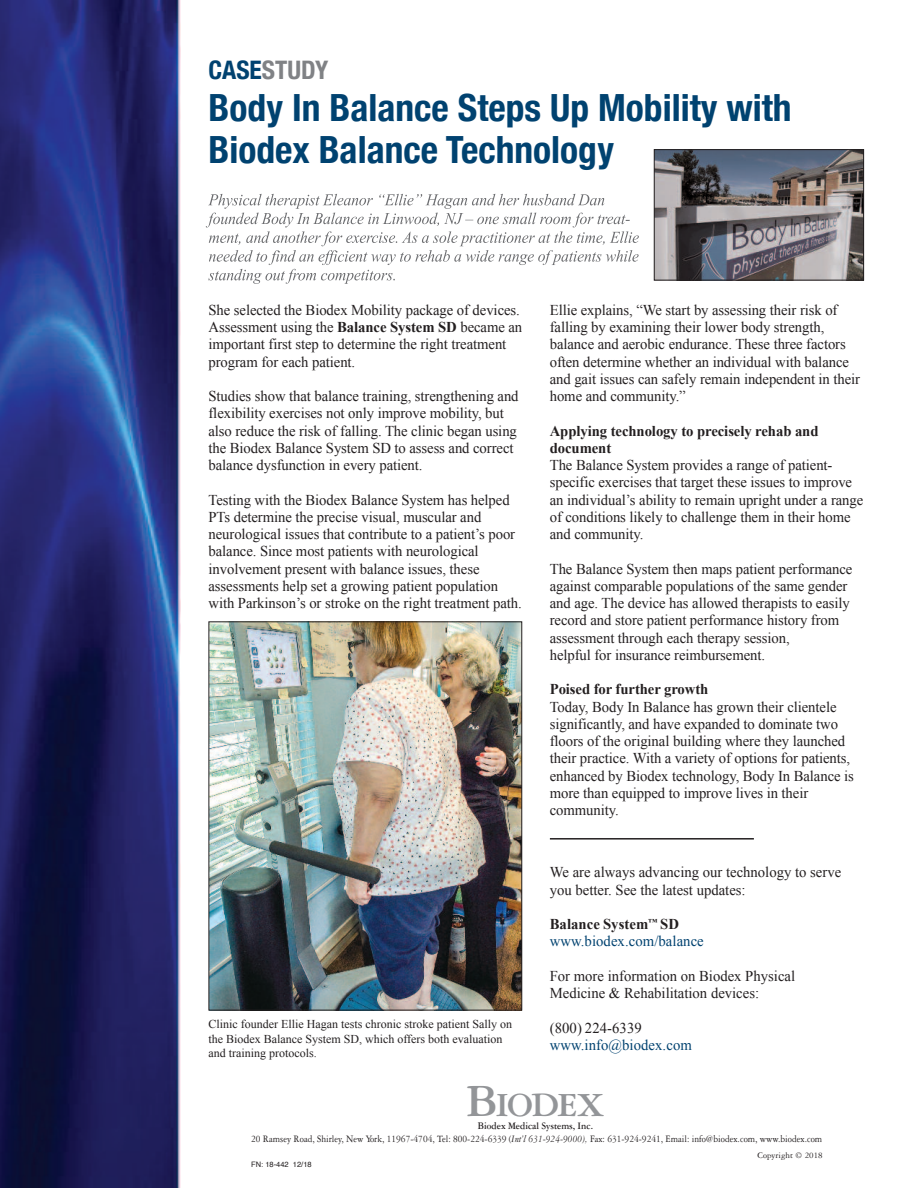
<style>
.page{position:relative;width:918px;height:1188px;background:#fff}
.page>*{position:absolute;margin:0;border:0;box-sizing:border-box;transform-origin:0 0}
.t1{font:700 48px "Garamond Three";color:#939598}
.t2{font:700 condensed 37.5px/42px "Helvetica Neue";color:#004270}
.t3{font:700 36px "Garamond Three";letter-spacing:-.05em;color:#939598}
.t4{font:700 condensed 25.5px "Helvetica Neue";color:#808285}
.t5{font:15px/17.2px "Times New Roman";letter-spacing:-.005em;color:#231f20}
.t6{font:700 15px/17.2px "Times New Roman";letter-spacing:-.005em;color:#231f20}
.t7{font:15px/17.2px "Times New Roman";letter-spacing:.005em;color:#004270}
.t8{font:12px/14.4px "Times New Roman";color:#231f20}
.t9{font:10.5px "Garamond Three";color:#231f20;scale:.9 1}
.t10{font:700 10.5px "Garamond Three";color:#231f20;scale:.9 1}
.t11{font:9px "Garamond Three";color:#231f20}
.t12{font:7.5px "Helvetica";color:#231f20}
.s1{color:#004270}
.s2{font-weight:700}
.s3{font-weight:700;color:#231f20}
.s4{font-style:italic}
</style>
<div class="page">
<svg style="left:206px;top:194px;width:47px;height:68px"></svg>
<svg style="left:208px;top:269px;width:34px;height:11px"></svg>
<img style="left:0;top:0;width:181px;height:1187px">
<img style="left:656px;top:151px;width:206px;height:127px">
<div style="left:654px;top:149px;width:210px;height:131px;border:1px solid #231f20"></div>
<hr style="left:550px;top:838px;width:204px;height:2px;background:#231f20">
<img style="left:210px;top:623px;width:310px;height:385px">
<div style="left:208px;top:621px;width:314px;height:389px;border:1px solid #231f20"></div>
<h3 class="t4" style="left:208px;top:54px;width:121px"><span class="s1">CASE</span>STUDY</h3>
<h2 class="t2" style="left:208px;top:86px;width:585px">Body In Balance Steps Up Mobility with<br>Biodex Balance Technology</h2>
<p class="t5" style="left:209px;top:301px;width:315px">She selected the Biodex Mobility package of devices.<br>Assessment using the <span class="s2">Balance System SD</span> became an important first step to determine the right treatment program for each patient.</p>
<p class="t5" style="left:209px;top:387px;width:312px">Studies show that balance training, strengthening and flexibility exercises not only improve mobility, but also reduce the risk of falling. The clinic began using the Biodex Balance System SD to assess and correct balance dysfunction in every patient.</p>
<p class="t5" style="left:209px;top:491px;width:315px">Testing with the Biodex Balance System has helped PTs determine the precise visual, muscular and neurological issues that contribute to a patient’s poor balance. Since most patients with neurological involvement present with balance issues, these assessments help set a growing patient population with Parkinson’s or stroke on the right treatment path.</p>
<p class="t8" style="left:208px;top:1017px;width:305px">Clinic founder Ellie Hagan tests chronic stroke patient Sally on the Biodex Balance System SD, which offers both evaluation and training protocols.</p>
<p class="t5" style="left:550px;top:301px;width:312px">Ellie explains, “We start by assessing their risk of falling by examining their lower body strength, balance and aerobic endurance. These three factors often determine whether an individual with balance and gait issues can safely remain independent in their home and community.”</p>
<p class="t6" style="left:550px;top:422px;width:270px">Applying technology to precisely rehab and document</p>
<p class="t5" style="left:550px;top:456px;width:315px">The Balance System provides a range of patient&shy;specific exercises that target these issues to improve an individual’s ability to remain upright under a range of conditions likely to challenge them in their home and community.</p>
<p class="t5" style="left:550px;top:560px;width:304px">The Balance System then maps patient performance against comparable populations of the same gender and age. The device has allowed therapists to easily record and store patient performance history from assessment through each therapy session,<br>helpful for insurance reimbursement.</p>
<p class="t6" style="left:550px;top:681px;width:160px">Poised for further growth</p>
<p class="t5" style="left:550px;top:698px;width:306px">Today, Body In Balance has grown their clientele significantly, and have expanded to dominate two floors of the original building where they launched their practice. With a variety of options for patients, enhanced by Biodex technology, Body In Balance is more than equipped to improve lives in their community.</p>
<p class="t5" style="left:550px;top:864px;width:293px">We are always advancing our technology to serve you better. See the latest updates:</p>
<p class="t7" style="left:550px;top:915px;width:156px"><span class="s3">Balance System</span><sup>™</sup> <span class="s3">SD </span>www.biodex.com/balance</p>
<p class="t5" style="left:550px;top:967px;width:247px">For more information on Biodex Physical<br>Medicine &amp; Rehabilitation devices:</p>
<p class="t5" style="left:550px;top:1019px;width:94px">(800) 224-6339</p>
<p class="t7" style="left:550px;top:1036px;width:144px">www.info@biodex.com</p>
<h1 class="t1" style="left:466px;top:1085px;width:34px">B</h1>
<p class="t10" style="left:478px;top:1122px;width:129px">Biodex Medical Systems, Inc.</p>
<h3 class="t3" style="left:495px;top:1093px;width:111px">IODEX</h3>
<p class="t9" style="left:251px;top:1135px;width:636px">20 Ramsey Road, Shirley, New York, 11967-4704, Tel: 800-224-6339 (<span class="s4">Int’l 631-924-9000),</span> Fax: 631-924-9241, Email: info@biodex.com, www.biodex.com</p>
<p class="t11" style="left:758px;top:1152px;width:67px">Copyright © 2018</p>
<p class="t12" style="left:251px;top:1161px;width:62px">FN: 18-442 12/18</p>
</div>
